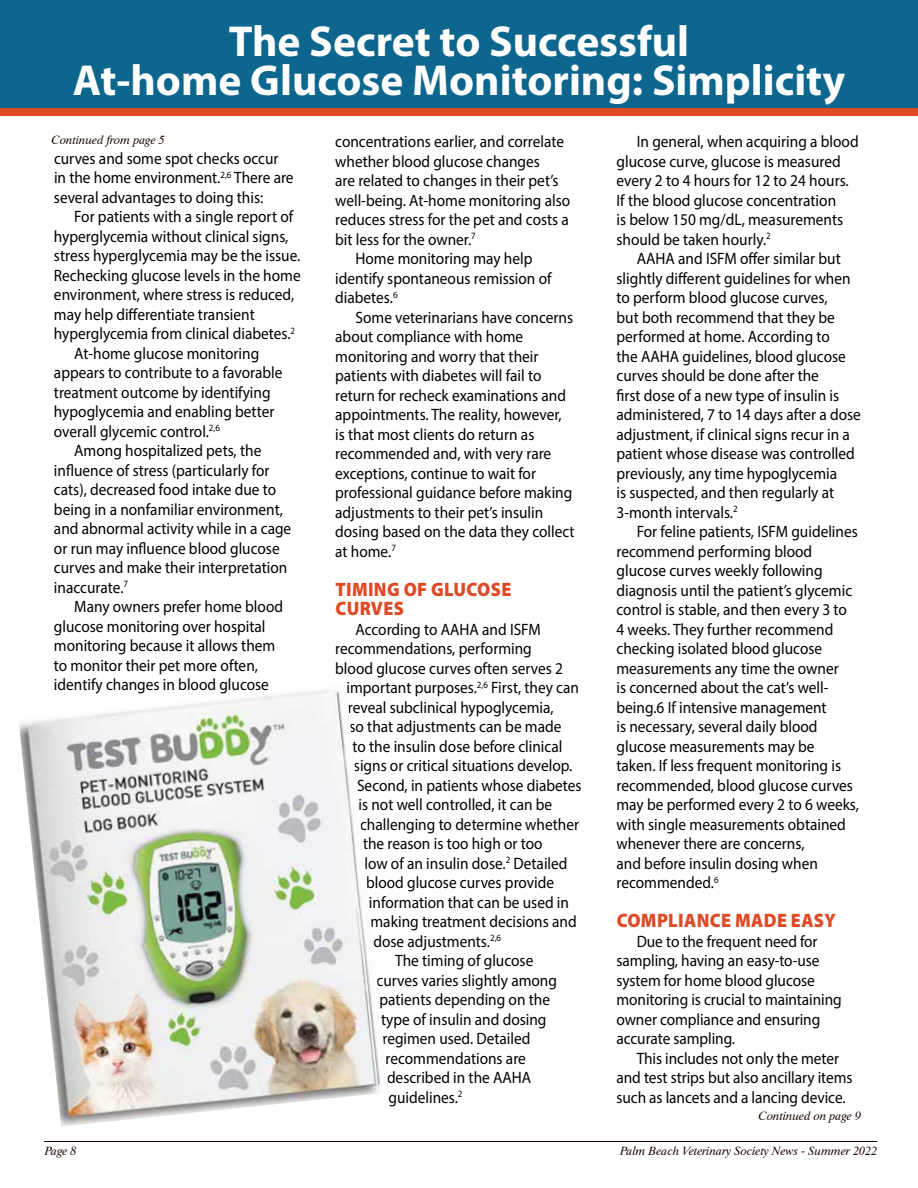
<style>
.page{position:relative;width:918px;height:1188px;background:#fff}
.page>*{position:absolute;margin:0;border:0;box-sizing:border-box;transform-origin:0 0}
.t1{font:700 43.5px/39px "Myriad Pro";color:#fff;text-align:center}
.t2{font:900 19.5px/19.5px "Myriad Pro";letter-spacing:.02em;color:#de4a26;scale:.93 1}
.t3{font:16.5px/19.5px "Myriad Pro";color:#000;scale:.93 1}
.t4{font:italic 12px "Dutch 801 BT";color:#1c0700}
</style>
<div class="page">
<div style="left:0;top:0;width:918px;height:110px;background:#0d668d"></div>
<hr style="left:44px;top:1141px;width:833px;height:1px;background:#1c0700">
<div style="left:0;top:108px;width:918px;height:7px;background:#de4a26"></div>
<img style="left:19px;top:690px;width:362px;height:436px">
<h1 class="t1" style="left:73px;top:20px;width:774px">The Secret to Successful<br>At-home Glucose Monitoring: Simplicity</h1>
<p class="t4" style="left:52px;top:133px;width:115px">Continued from page 5</p>
<p class="t3" style="left:54px;top:148px;width:259px">curves and some spot checks occur in the home environment.<sup>2,6</sup> There are several advantages to doing this:</p>
<p class="t3" style="left:74px;top:207px;width:237px">For patients with a single report of</p>
<p class="t3" style="left:54px;top:226px;width:254px">hyperglycemia without clinical signs,</p>
<p class="t3" style="left:54px;top:246px;width:266px">stress hyperglycemia may be the issue.</p>
<p class="t3" style="left:54px;top:265px;width:267px">Rechecking glucose levels in the home</p>
<p class="t3" style="left:54px;top:285px;width:260px">environment, where stress is reduced,</p>
<p class="t3" style="left:54px;top:304px;width:217px">may help differentiate transient</p>
<p class="t3" style="left:54px;top:324px;width:261px">hyperglycemia from clinical diabetes.<sup>2</sup></p>
<p class="t3" style="left:74px;top:343px;width:200px">At-home glucose monitoring</p>
<p class="t3" style="left:54px;top:363px;width:247px">appears to contribute to a favorable</p>
<p class="t3" style="left:54px;top:382px;width:234px">treatment outcome by identifying</p>
<p class="t3" style="left:54px;top:402px;width:238px">hypoglycemia and enabling better</p>
<p class="t3" style="left:54px;top:421px;width:180px">overall glycemic control.<sup>2,6</sup></p>
<p class="t3" style="left:74px;top:441px;width:203px">Among hospitalized pets, the</p>
<p class="t3" style="left:54px;top:460px;width:233px">influence of stress (particularly for</p>
<p class="t3" style="left:54px;top:480px;width:240px">cats), decreased food intake due to</p>
<p class="t3" style="left:54px;top:499px;width:248px">being in a nonfamiliar environment,</p>
<p class="t3" style="left:54px;top:519px;width:257px">and abnormal activity while in a cage</p>
<p class="t3" style="left:54px;top:538px;width:244px">or run may influence blood glucose</p>
<p class="t3" style="left:54px;top:558px;width:252px">curves and make their interpretation</p>
<p class="t3" style="left:54px;top:577px;width:81px">inaccurate.<sup>7</sup></p>
<p class="t3" style="left:74px;top:597px;width:226px">Many owners prefer home blood</p>
<p class="t3" style="left:54px;top:616px;width:229px">glucose monitoring over hospital</p>
<p class="t3" style="left:54px;top:636px;width:240px">monitoring because it allows them</p>
<p class="t3" style="left:54px;top:655px;width:221px">to monitor their pet more often,</p>
<p class="t3" style="left:54px;top:675px;width:233px">identify changes in blood glucose</p>
<p class="t3" style="left:335px;top:132px;width:248px">concentrations earlier, and correlate</p>
<p class="t3" style="left:335px;top:151px;width:222px">whether blood glucose changes</p>
<p class="t3" style="left:335px;top:171px;width:242px">are related to changes in their pet’s</p>
<p class="t3" style="left:335px;top:190px;width:254px">well-being. At-home monitoring also</p>
<p class="t3" style="left:335px;top:210px;width:253px">reduces stress for the pet and costs a</p>
<p class="t3" style="left:335px;top:229px;width:153px">bit less for the owner.<sup>7</sup></p>
<p class="t3" style="left:356px;top:249px;width:192px">Home monitoring may help</p>
<p class="t3" style="left:335px;top:268px;width:234px">identify spontaneous remission of</p>
<p class="t3" style="left:335px;top:288px;width:69px">diabetes.<sup>6</sup></p>
<p class="t3" style="left:356px;top:307px;width:236px">Some veterinarians have concerns</p>
<p class="t3" style="left:335px;top:327px;width:204px">about compliance with home</p>
<p class="t3" style="left:335px;top:346px;width:220px">monitoring and worry that their</p>
<p class="t3" style="left:335px;top:366px;width:223px">patients with diabetes will fail to</p>
<p class="t3" style="left:335px;top:385px;width:250px">return for recheck examinations and</p>
<p class="t3" style="left:335px;top:405px;width:245px">appointments. The reality, however,</p>
<p class="t3" style="left:335px;top:424px;width:216px">is that most clients do return as</p>
<p class="t3" style="left:335px;top:444px;width:234px">recommended and, with very rare</p>
<p class="t3" style="left:335px;top:463px;width:217px">exceptions, continue to wait for</p>
<p class="t3" style="left:335px;top:483px;width:256px">professional guidance before making</p>
<p class="t3" style="left:335px;top:502px;width:225px">adjustments to their pet’s insulin</p>
<p class="t3" style="left:335px;top:522px;width:259px">dosing based on the data they collect</p>
<p class="t3" style="left:335px;top:541px;width:67px">at home.<sup>7</sup></p>
<p class="t2" style="left:335px;top:579px;width:191px">TIMING OF GLUCOSE<br>CURVES</p>
<p class="t3" style="left:356px;top:619px;width:201px">According to AAHA and ISFM</p>
<p class="t3" style="left:335px;top:639px;width:213px">recommendations, performing</p>
<p class="t3" style="left:335px;top:658px;width:246px">blood glucose curves often serves 2</p>
<p class="t3" style="left:346px;top:678px;width:252px">important purposes.<sup>2,6</sup> First, they can</p>
<p class="t3" style="left:348px;top:697px;width:223px">reveal subclinical hypoglycemia,</p>
<p class="t3" style="left:350px;top:717px;width:229px">so that adjustments can be made</p>
<p class="t3" style="left:352px;top:736px;width:227px">to the insulin dose before clinical</p>
<p class="t3" style="left:354px;top:756px;width:236px">signs or critical situations develop.</p>
<p class="t3" style="left:357px;top:775px;width:243px">Second, in patients whose diabetes</p>
<p class="t3" style="left:359px;top:795px;width:210px">is not well controlled, it can be</p>
<p class="t3" style="left:360px;top:814px;width:237px">challenging to determine whether</p>
<p class="t3" style="left:363px;top:834px;width:195px">the reason is too high or too</p>
<p class="t3" style="left:365px;top:853px;width:220px">low of an insulin dose.<sup>2</sup> Detailed</p>
<p class="t3" style="left:366px;top:873px;width:204px">blood glucose curves provide</p>
<p class="t3" style="left:369px;top:892px;width:217px">information that can be used in</p>
<p class="t3" style="left:370px;top:912px;width:223px">making treatment decisions and</p>
<p class="t3" style="left:373px;top:931px;width:139px">dose adjustments.<sup>2,6</sup></p>
<p class="t3" style="left:395px;top:951px;width:150px">The timing of glucose</p>
<p class="t3" style="left:376px;top:970px;width:196px">curves varies slightly among</p>
<p class="t3" style="left:380px;top:990px;width:185px">patients depending on the</p>
<p class="t3" style="left:381px;top:1009px;width:180px">type of insulin and dosing</p>
<p class="t3" style="left:383px;top:1029px;width:161px">regimen used. Detailed</p>
<p class="t3" style="left:386px;top:1048px;width:153px">recommendations are</p>
<p class="t3" style="left:387px;top:1068px;width:157px">described in the AAHA</p>
<p class="t3" style="left:389px;top:1087px;width:81px">guidelines.<sup>2</sup></p>
<p class="t3" style="left:616px;top:132px;width:262px;text-indent:20px">In general, when acquiring a blood glucose curve, glucose is measured every 2 to 4 hours for 12 to 24 hours.<br>If the blood glucose concentration<br>is below 150 mg/dL, measurements should be taken hourly.<sup>2</sup></p>
<p class="t3" style="left:616px;top:249px;width:264px;text-indent:20px">AAHA and ISFM offer similar but slightly different guidelines for when to perform blood glucose curves,<br>but both recommend that they be performed at home. According to<br>the AAHA guidelines, blood glucose curves should be done after the<br>first dose of a new type of insulin is administered, 7 to 14 days after a dose adjustment, if clinical signs recur in a patient whose disease was controlled previously, any time hypoglycemia<br>is suspected, and then regularly at 3-month intervals.<sup>2</sup></p>
<p class="t3" style="left:616px;top:522px;width:262px;text-indent:20px">For feline patients, ISFM guidelines recommend performing blood glucose curves weekly following diagnosis until the patient’s glycemic control is stable, and then every 3 to<br>4 weeks. They further recommend checking isolated blood glucose measurements any time the owner<br>is concerned about the cat’s well&shy;being.6 If intensive management<br>is necessary, several daily blood glucose measurements may be<br>taken. If less frequent monitoring is recommended, blood glucose curves may be performed every 2 to 6 weeks, with single measurements obtained whenever there are concerns,<br>and before insulin dosing when recommended.<sup>6</sup></p>
<p class="t2" style="left:617px;top:910px;width:237px">COMPLIANCE MADE EASY</p>
<p class="t3" style="left:616px;top:931px;width:244px;text-indent:20px">Due to the frequent need for sampling, having an easy-to-use system for home blood glucose monitoring is crucial to maintaining owner compliance and ensuring accurate sampling.</p>
<p class="t3" style="left:616px;top:1048px;width:255px;text-align:center">This includes not only the meter<br>and test strips but also ancillary items such as lancets and a lancing device.</p>
<p class="t4" style="left:759px;top:1108px;width:104px">Continued on page 9</p>
<p class="t4" style="left:45px;top:1144px;width:33px">Page 8</p>
<p class="t4" style="left:620px;top:1144px;width:259px">Palm Beach Veterinary Society News - Summer 2022</p>
</div>
